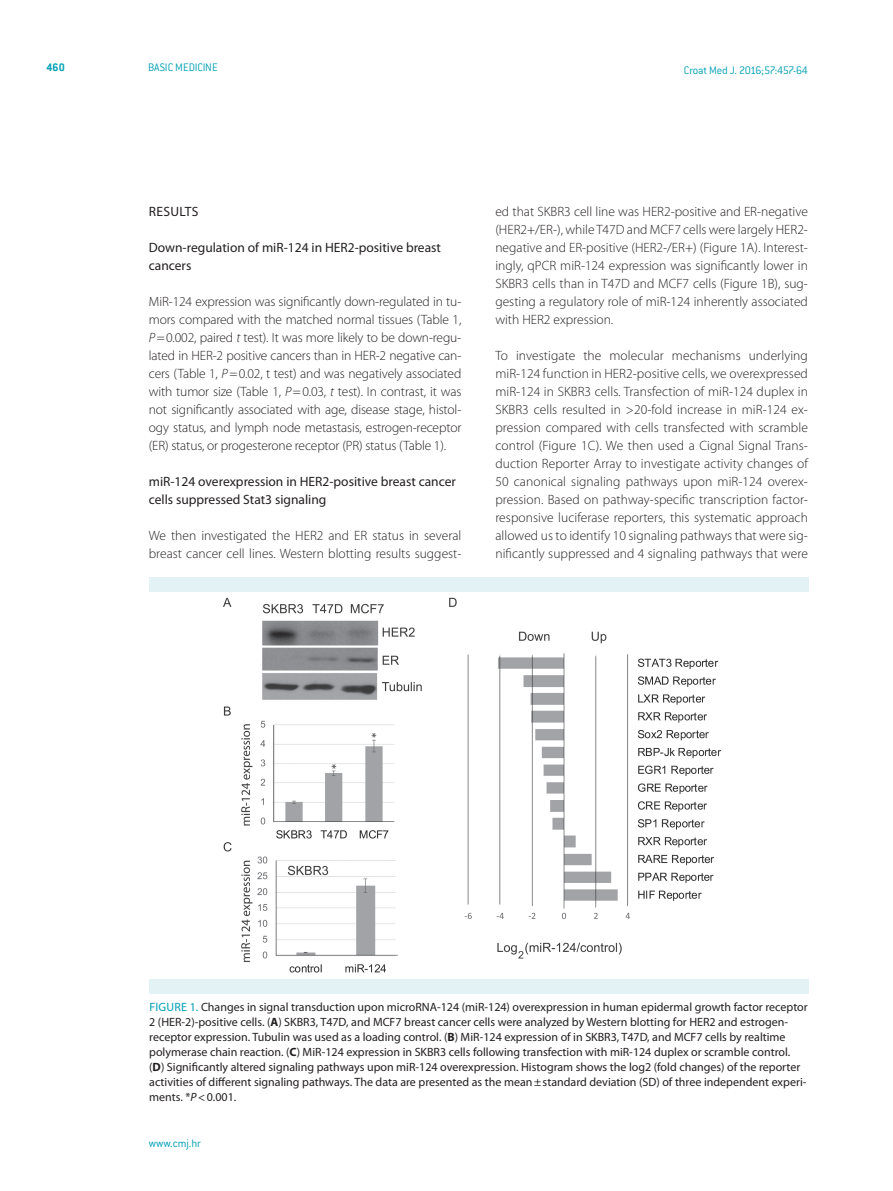
<style>
.page{position:relative;width:893px;height:1191px;background:#fff}
.page>*{position:absolute;margin:0;border:0;box-sizing:border-box;transform-origin:0 0}
.t1{font:300 13.5px/18px "Myriad Pro";color:#231f20;text-align:justify}
.t2{font:13.5px/18px "Myriad Pro";color:#231f20}
.t3{font:12px/15px "Myriad Pro";color:#231f20}
.t4{font:300 12px "ITC Conduit LTCE";letter-spacing:-.015em;color:#009fb4}
.t5{font:700 12px "ITC Conduit LTCE";color:#009fb4}
.s1{font-style:italic}
.s2{color:#009fb4}
.s3{font-weight:700}
</style>
<div class="page">
<img style="left:223px;top:597px;width:499px;height:376px">
<div style="left:149px;top:577px;width:659px;height:15px;background:#e2f2f5"></div>
<div style="left:149px;top:979px;width:659px;height:15px;background:#e2f2f5"></div>
<p class="t5" style="left:46px;top:60px;width:20px">460</p>
<p class="t4" style="left:148px;top:61px;width:71px">BASIC MEDICINE</p>
<p class="t4" style="left:684px;top:63px;width:126px">Croat Med J. 2016;57:457-64</p>
<p class="t2" style="left:149px;top:202px;width:51px">Results</p>
<p class="t2" style="left:149px;top:238px;width:294px">Down-regulation of miR-124 in HER2-positive breast cancers</p>
<p class="t1" style="left:149px;top:292px;width:314px">MiR-124 expression was significantly down-regulated in tu&shy;mors compared with the matched normal tissues (Table 1, <span class="s1">P</span>=0.002, paired <span class="s1">t</span> test). It was more likely to be down-regu&shy;lated in HER-2 positive cancers than in HER-2 negative can&shy;cers (Table 1, <span class="s1">P</span>=0.02, t test) and was negatively associated with tumor size (Table 1, <span class="s1">P</span>=0.03, <span class="s1">t</span> test). In contrast, it was not significantly associated with age, disease stage, histol&shy;ogy status, and lymph node metastasis, estrogen-receptor (ER) status, or progesterone receptor (PR) status (Table 1).</p>
<p class="t2" style="left:149px;top:472px;width:309px">miR-124 overexpression in HER2-positive breast cancer cells suppressed Stat3 signaling</p>
<p class="t1" style="left:149px;top:526px;width:314px">We then investigated the HER2 and ER status in several breast cancer cell lines. Western blotting results suggest-</p>
<p class="t1" style="left:495px;top:202px;width:314px">ed that SKBR3 cell line was HER2-positive and ER-negative (HER2+/ER-), while T47D and MCF7 cells were largely HER2- negative and ER-positive (HER2-/ER+) (Figure 1A). Interest&shy;ingly, qPCR miR-124 expression was significantly lower in SKBR3 cells than in T47D and MCF7 cells (Figure 1B), sug&shy;gesting a regulatory role of miR-124 inherently associated with HER2 expression.</p>
<p class="t1" style="left:495px;top:346px;width:314px">To investigate the molecular mechanisms underlying miR-124 function in HER2-positive cells, we overexpressed miR-124 in SKBR3 cells. Transfection of miR-124 duplex in SKBR3 cells resulted in &gt;20-fold increase in miR-124 ex&shy;pression compared with cells transfected with scramble control (Figure 1C). We then used a Cignal Signal Trans&shy;duction Reporter Array to investigate activity changes of 50 canonical signaling pathways upon miR-124 overex&shy;pression. Based on pathway-specific transcription factor&shy;responsive luciferase reporters, this systematic approach allowed us to identify 10 signaling pathways that were sig&shy;nificantly suppressed and 4 signaling pathways that were</p>
<p class="t3" style="left:149px;top:999px;width:660px"><span class="s2">Figure 1.</span> Changes in signal transduction upon microRNA-124 (miR-124) overexpression in human epidermal growth factor receptor 2 (HER-2)-positive cells. (<span class="s3">A</span>) SKBR3, T47D, and MCF7 breast cancer cells were analyzed by Western blotting for HER2 and estrogen&shy;receptor expression. Tubulin was used as a loading control. (<span class="s3">B</span>) MiR-124 expression of in SKBR3, T47D, and MCF7 cells by realtime polymerase chain reaction. (<span class="s3">C</span>) MiR-124 expression in SKBR3 cells following transfection with miR-124 duplex or scramble control. (<span class="s3">D</span>) Significantly altered signaling pathways upon miR-124 overexpression. H istogram shows the log2 (fold changes) of the reporter activities of different signaling pathways. The data are presented as the mean±standard deviation (SD) of three independent experi&shy;ments. *<span class="s1">P</span>&lt;0.001.</p>
<p class="t4" style="left:149px;top:1136px;width:54px">www.cmj.hr</p>
</div>
